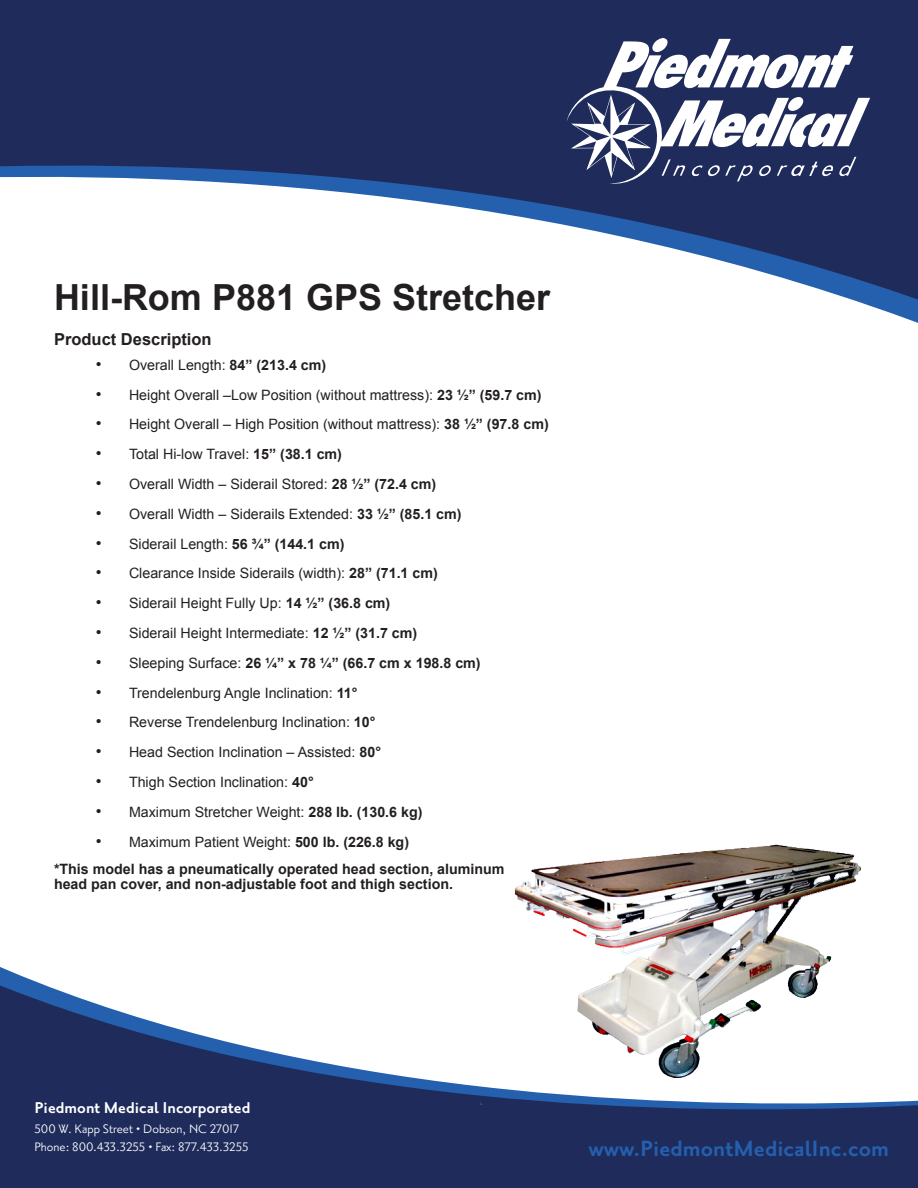
<style>
.page{position:relative;width:918px;height:1188px;background:#fff}
.page>*{position:absolute;margin:0;border:0;box-sizing:border-box;transform-origin:0 0}
.t1{font:700 36px "Arial";color:#231f20}
.t2{font:700 27px "Priori Sans OT";color:#2460ae}
.t3{font:700 19.05px "Priori Sans OT";color:#fff}
.t4{font:700 16.5px "Arial";color:#231f20}
.t5{font:15px/18px "Priori Sans OT";color:#fff}
.List_Paragraph{font:14.25px "Arial";color:#231f20}
.List_Paragraph-2{font:700 14.25px/15.5px "Arial";color:#231f20}
.s1{font-size:16.5px}
.s2{font-weight:700}
.s3{font-weight:400;font-size:16.5px}
.s4{font-weight:400}
</style>
<div class="page">
<svg style="left:0;top:0;width:918px;height:323px;fill:#1e2b5b"></svg>
<svg style="left:0;top:967px;width:918px;height:221px;fill:#1e2b5b"></svg>
<svg style="left:567px;top:38px;width:303px;height:146px"></svg>
<img style="left:481px;top:844px;width:419px;height:261px">
<p class="t1" style="left:54px;top:273px;width:498px">Hill-Rom P881 GPS Stretcher</p>
<p class="t4" style="left:54px;top:328px;width:159px">Product Description</p>
<p class="List_Paragraph" style="left:96px;top:355px;width:232px"><span class="s1">•</span> Overall Length: <span class="s2">84” (213.4 cm)</span></p>
<p class="List_Paragraph" style="left:96px;top:385px;width:447px"><span class="s1">•</span> Height Overall –Low Position (without mattress): <span class="s2">23 ½” (59.7 cm)</span></p>
<p class="List_Paragraph" style="left:96px;top:415px;width:454px"><span class="s1">•</span> Height Overall – High Position (without mattress): <span class="s2">38 ½” (97.8 cm)</span></p>
<p class="List_Paragraph" style="left:96px;top:445px;width:248px"><span class="s1">•</span> Total Hi-low Travel: <span class="s2">15” (38.1 cm)</span></p>
<p class="List_Paragraph" style="left:96px;top:475px;width:342px"><span class="s1">•</span> Overall Width – Siderail Stored: <span class="s2">28 ½” (72.4 cm)</span></p>
<p class="List_Paragraph" style="left:96px;top:505px;width:367px"><span class="s1">•</span> Overall Width – Siderails Extended: <span class="s2">33 ½” (85.1 cm)</span></p>
<p class="List_Paragraph" style="left:96px;top:534px;width:250px"><span class="s1">•</span> Siderail Length: <span class="s2">56 ¾” (144.1 cm)</span></p>
<p class="List_Paragraph" style="left:96px;top:564px;width:343px"><span class="s1">•</span> Clearance Inside Siderails (width): <span class="s2">28” (71.1 cm)</span></p>
<p class="List_Paragraph" style="left:96px;top:594px;width:296px"><span class="s1">•</span> Siderail Height Fully Up: <span class="s2">14 ½” (36.8 cm)</span></p>
<p class="List_Paragraph" style="left:96px;top:624px;width:323px"><span class="s1">•</span> Siderail Height Intermediate: <span class="s2">12 ½” (31.7 cm)</span></p>
<p class="List_Paragraph-2" style="left:96px;top:656px;width:386px"><span class="s3">•</span> <span class="s4">Sleeping Surface:</span> 26 ¼” x 78 ¼” (66.7 cm x 198.8 cm)</p>
<p class="List_Paragraph" style="left:96px;top:683px;width:263px"><span class="s1">•</span> Trendelenburg Angle Inclination: <span class="s2">11°</span></p>
<p class="List_Paragraph" style="left:96px;top:713px;width:281px"><span class="s1">•</span> Reverse Trendelenburg Inclination: <span class="s2">10°</span></p>
<p class="List_Paragraph" style="left:96px;top:743px;width:287px"><span class="s1">•</span> Head Section Inclination – Assisted: <span class="s2">80°</span></p>
<p class="List_Paragraph" style="left:96px;top:773px;width:219px"><span class="s1">•</span> Thigh Section Inclination: <span class="s2">40°</span></p>
<p class="List_Paragraph" style="left:96px;top:803px;width:328px"><span class="s1">•</span> Maximum Stretcher Weight: <span class="s2">288 lb. (130.6 kg)</span></p>
<p class="List_Paragraph" style="left:96px;top:832px;width:315px"><span class="s1">•</span> Maximum Patient Weight: <span class="s2">500 lb. (226.8 kg)</span></p>
<p class="List_Paragraph-2" style="left:54px;top:862px;width:452px">*This model has a pneumatically operated head section, aluminum head pan cover, and non-adjustable foot and thigh section.</p>
<h3 class="t3" style="left:34px;top:1099px;width:217px">Piedmont Medical Incorporated</h3>
<p class="t5" style="left:34px;top:1120px;width:216px">500 W. Kapp Street • Dobson, NC 27017<br>Phone: 800.433.3255 • Fax: 877.433.3255</p>
<h2 class="t2" style="left:588px;top:1136px;width:302px">www.PiedmontMedicalInc.com</h2>
</div>
